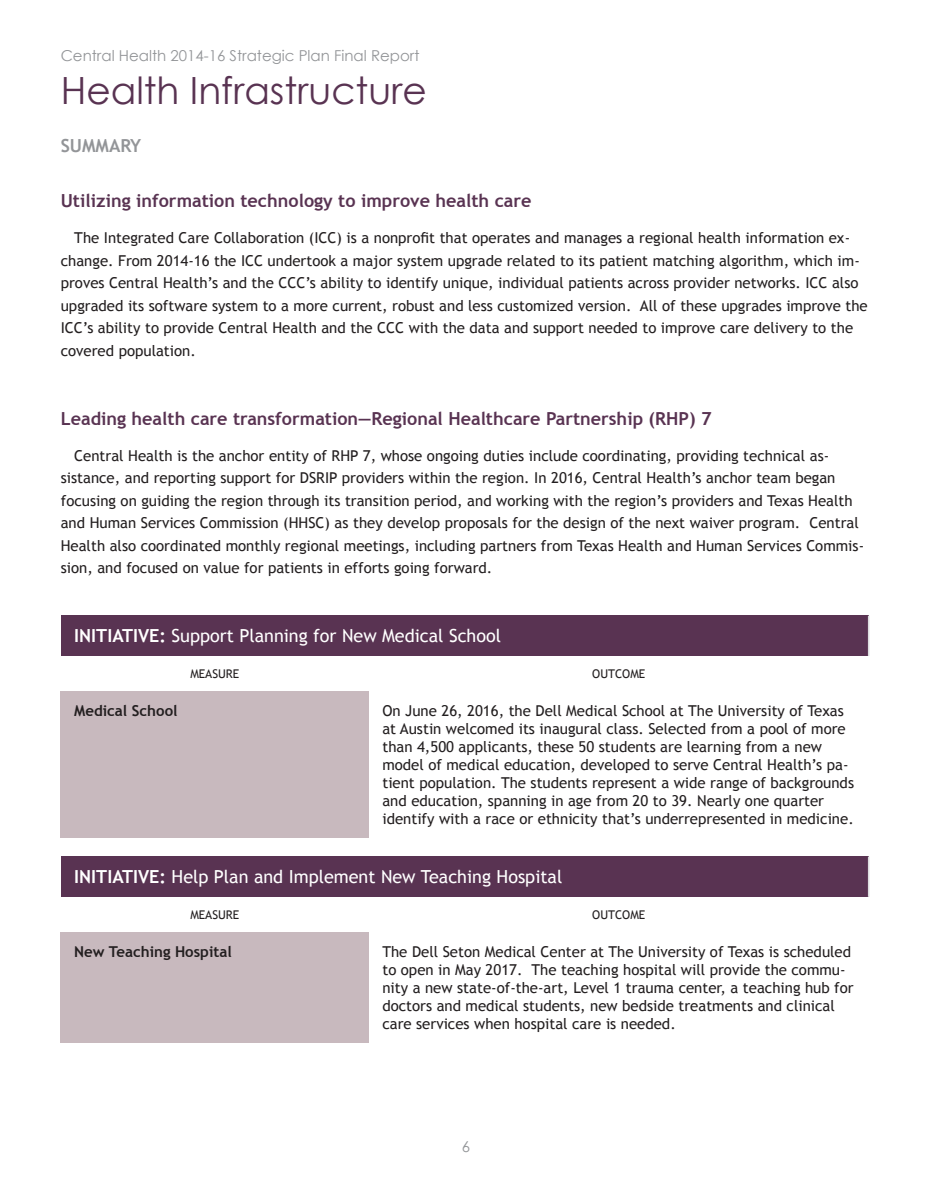
<style>
.page{position:relative;width:932px;height:1202px;background:#fff}
.page>*{position:absolute;margin:0;border:0;box-sizing:border-box;transform-origin:0 0}
.t1{font:37.5px "Century Gothic";color:#593352}
.t2{font:700 18px "Trebuchet MS";color:#593352}
.t3{font:18px "Trebuchet MS";color:#fff}
.t4{font:700 18px "Trebuchet MS";color:#939598}
.t5{font:15px/18px "Trebuchet MS";color:#231f20}
.t6{font:15px "Century Gothic";color:#939598}
.t7{font:700 15px "Trebuchet MS";color:#231f20}
.t8{font:12px "Trebuchet MS";color:#231f20}
.s1{font-weight:700}
</style>
<div class="page">
<div style="left:61px;top:615px;width:807px;height:41px;background:#593352"></div>
<div style="left:61px;top:692px;width:308px;height:146px;background:#c8b9be"></div>
<hr style="left:867px;top:615px;width:2px;height:41px;background:#dcdddf">
<div style="left:61px;top:856px;width:807px;height:41px;background:#593352"></div>
<div style="left:61px;top:932px;width:308px;height:110px;background:#c8b9be"></div>
<hr style="left:867px;top:856px;width:2px;height:41px;background:#dcdddf">
<p class="t6" style="left:61px;top:45px;width:360px">Central Health 2014-16 Strategic Plan Final Report</p>
<p class="t1" style="left:61px;top:64px;width:367px">Health Infrastructure</p>
<p class="t4" style="left:61px;top:134px;width:82px">SUMMARY</p>
<p class="t2" style="left:61px;top:189px;width:472px">Utilizing information technology to improve health care</p>
<p class="t5" style="left:61px;top:227px;width:808px;line-height:22.5px;text-indent:14px">The Integrated Care Collaboration (ICC) is a nonprofit that operates and manages a regional health information ex&shy;change. From 2014-16 the ICC undertook a major system upgrade related to its patient matching algorithm, which im&shy;proves Central Health’s and the CCC’s ability to identify unique, individual patients across provider networks. ICC also upgraded its software system to a more current, robust and less customized version. All of these upgrades improve the ICC’s ability to provide Central Health and the CCC with the data and support needed to improve care delivery to the covered population.</p>
<p class="t2" style="left:61px;top:407px;width:652px">Leading health care transformation—Regional Healthcare Partnership (RHP) 7</p>
<p class="t5" style="left:61px;top:444px;width:805px;line-height:22.5px;text-indent:14px">Central Health is the anchor entity of RHP 7, whose ongoing duties include coordinating, providing technical as&shy;sistance, and reporting support for DSRIP providers within the region. In 2016, Central Health’s anchor team began focusing on guiding the region through its transition period, and working with the region’s providers and Texas Health and Human Services Commission (HHSC) as they develop proposals for the design of the next waiver program. Central Health also coordinated monthly regional meetings, including partners from Texas Health and Human Services Commis&shy;sion, and focused on value for patients in efforts going forward.</p>
<p class="t3" style="left:74px;top:625px;width:428px"><span class="s1">INITIATIVE:</span> Support Planning for New Medical School</p>
<p class="t8" style="left:190px;top:667px;width:50px">MEASURE</p>
<p class="t8" style="left:592px;top:667px;width:55px">OUTCOME</p>
<p class="t7" style="left:74px;top:701px;width:105px">Medical School</p>
<p class="t5" style="left:382px;top:702px;width:473px">On June 26, 2016, the Dell Medical School at The University of Texas at Austin welcomed its inaugural class. Selected from a pool of more than 4,500 applicants, these 50 students are learning from a new model of medical education, developed to serve Central Health’s pa&shy;tient population. The students represent a wide range of backgrounds and education, spanning in age from 20 to 39. Nearly one quarter identify with a race or ethnicity that’s underrepresented in medicine.</p>
<p class="t3" style="left:74px;top:866px;width:489px"><span class="s1">INITIATIVE:</span> Help Plan and Implement New Teaching Hospital</p>
<p class="t8" style="left:190px;top:908px;width:50px">MEASURE</p>
<p class="t8" style="left:592px;top:908px;width:55px">OUTCOME</p>
<p class="t7" style="left:74px;top:942px;width:159px">New Teaching Hospital</p>
<p class="t5" style="left:382px;top:943px;width:473px">The Dell Seton Medical Center at The University of Texas is scheduled to open in May 2017. The teaching hospital will provide the commu&shy;nity a new state-of-the-art, Level 1 trauma center, a teaching hub for doctors and medical students, new bedside treatments and clinical care services when hospital care is needed.</p>
<p class="t6" style="left:462px;top:1136px;width:10px">6</p>
</div>
